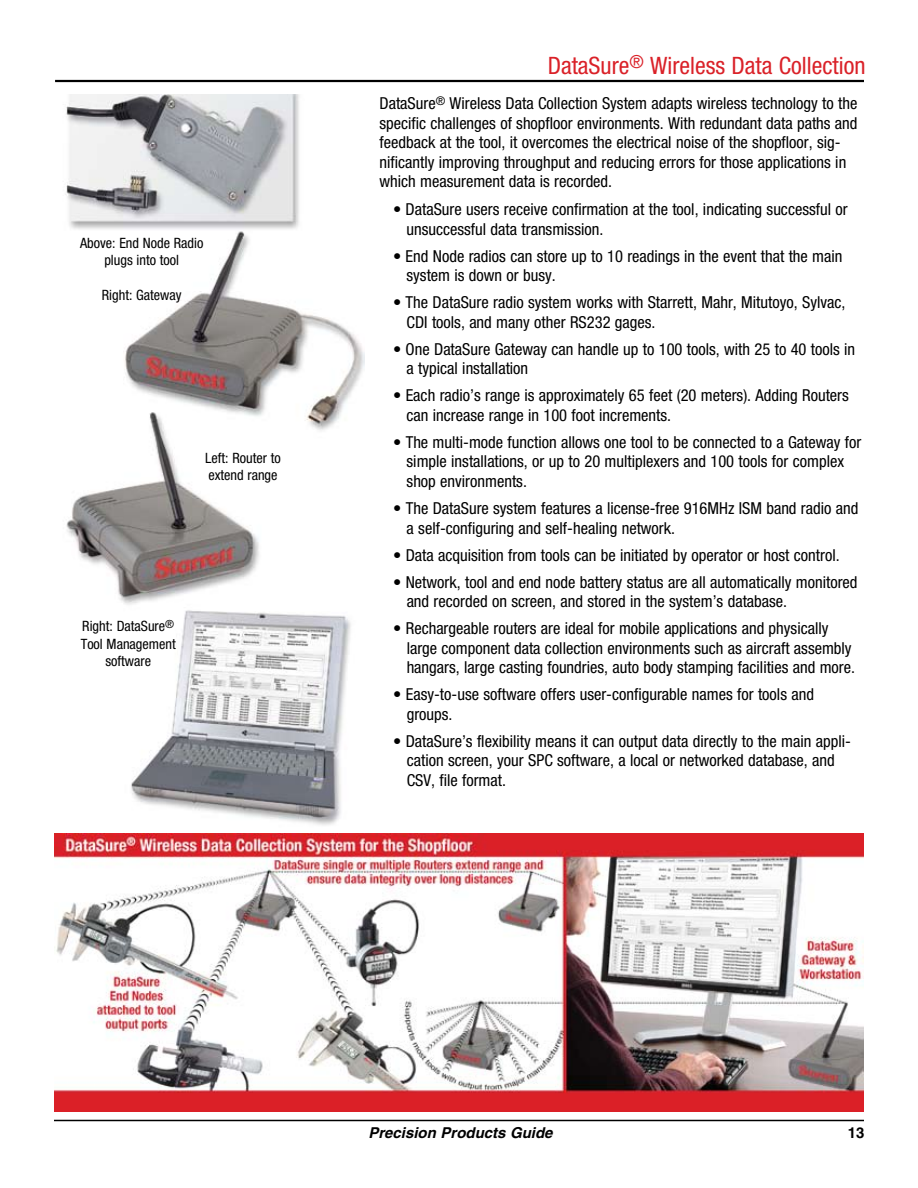
<style>
.page{position:relative;width:918px;height:1188px;background:#fff}
.page>*{position:absolute;margin:0;border:0;box-sizing:border-box;transform-origin:0 0}
.t1{font:condensed 24px "Helvetica Neue";color:#da2128}
.t2{font:condensed 16.5px/19.5px "Helvetica Neue";color:#000}
.t3{font:italic 700 15px "Helvetica";color:#000}
.t4{font:700 15px "Helvetica";color:#000}
.t5{font:condensed 14.25px/17.2px "Helvetica Neue";color:#000;text-align:center}
</style>
<div class="page">
<hr style="left:55px;top:80px;width:809px;height:2px;background:#000">
<hr style="left:54px;top:1120px;width:810px;height:1px;background:#000">
<img style="left:54px;top:834px;width:810px;height:278px">
<img style="left:65px;top:94px;width:299px;height:731px">
<p class="t5" style="left:80px;top:234px;width:125px">Above: End Node Radio plugs into tool</p>
<p class="t5" style="left:102px;top:286px;width:81px">Right: Gateway</p>
<p class="t5" style="left:205px;top:449px;width:77px;text-align:left">Left: Router to extend range</p>
<p class="t5" style="left:81px;top:618px;width:97px">Right: DataSure<sup>®<br></sup>Tool Management software</p>
<h1 class="t1" style="left:548px;top:52px;width:319px">DataSure<sup>®</sup> Wireless Data Collection</h1>
<p class="t2" style="left:380px;top:93px;width:480px">DataSure<sup>®</sup> Wireless Data Collection System adapts wireless technology to the specific challenges of shopfloor environments. With redundant data paths and feedback at the tool, it overcomes the electrical noise of the shopfloor, sig&shy;nificantly improving throughput and reducing errors for those applications in which measurement data is recorded.</p>
<p class="t2" style="left:407px;top:199px;width:443px;text-indent:-14px">• DataSure users receive confirmation at the tool, indicating successful or unsuccessful data transmission.</p>
<p class="t2" style="left:407px;top:246px;width:437px;text-indent:-14px">• End Node radios can store up to 10 readings in the event that the main system is down or busy.</p>
<p class="t2" style="left:407px;top:293px;width:440px;text-indent:-14px">• The DataSure radio system works with Starrett, Mahr, Mitutoyo, Sylvac,<br>CDI tools, and many other RS232 gages.</p>
<p class="t2" style="left:407px;top:339px;width:450px;text-indent:-14px">• One DataSure Gateway can handle up to 100 tools, with 25 to 40 tools in a typical installation</p>
<p class="t2" style="left:407px;top:386px;width:444px;text-indent:-14px">• Each radio’s range is approximately 65 feet (20 meters). Adding Routers can increase range in 100 foot increments.</p>
<p class="t2" style="left:407px;top:432px;width:456px;text-indent:-14px">• The multi-mode function allows one tool to be connected to a Gateway for simple installations, or up to 20 multiplexers and 100 tools for complex shop environments.</p>
<p class="t2" style="left:407px;top:498px;width:453px;text-indent:-14px">• The DataSure system features a license-free 916MHz ISM band radio and a self-configuring and self-healing network.</p>
<p class="t2" style="left:393px;top:545px;width:448px">• Data acquisition from tools can be initiated by operator or host control.</p>
<p class="t2" style="left:407px;top:572px;width:452px;text-indent:-14px">• Network, tool and end node battery status are all automatically monitored and recorded on screen, and stored in the system’s database.</p>
<p class="t2" style="left:407px;top:619px;width:450px;text-indent:-14px">• Rechargeable routers are ideal for mobile applications and physically large component data collection environments such as aircraft assembly hangars, large casting foundries, auto body stamping facilities and more.</p>
<p class="t2" style="left:407px;top:685px;width:409px;text-indent:-14px">• Easy-to-use software offers user-configurable names for tools and groups.</p>
<p class="t2" style="left:407px;top:731px;width:446px;text-indent:-14px">• DataSure’s flexibility means it can output data directly to the main appli&shy;cation screen, your SPC software, a local or networked database, and<br>CSV, file format.</p>
<p class="t3" style="left:368px;top:1124px;width:186px">Precision Products Guide</p>
<p class="t4" style="left:848px;top:1124px;width:18px">13</p>
</div>
